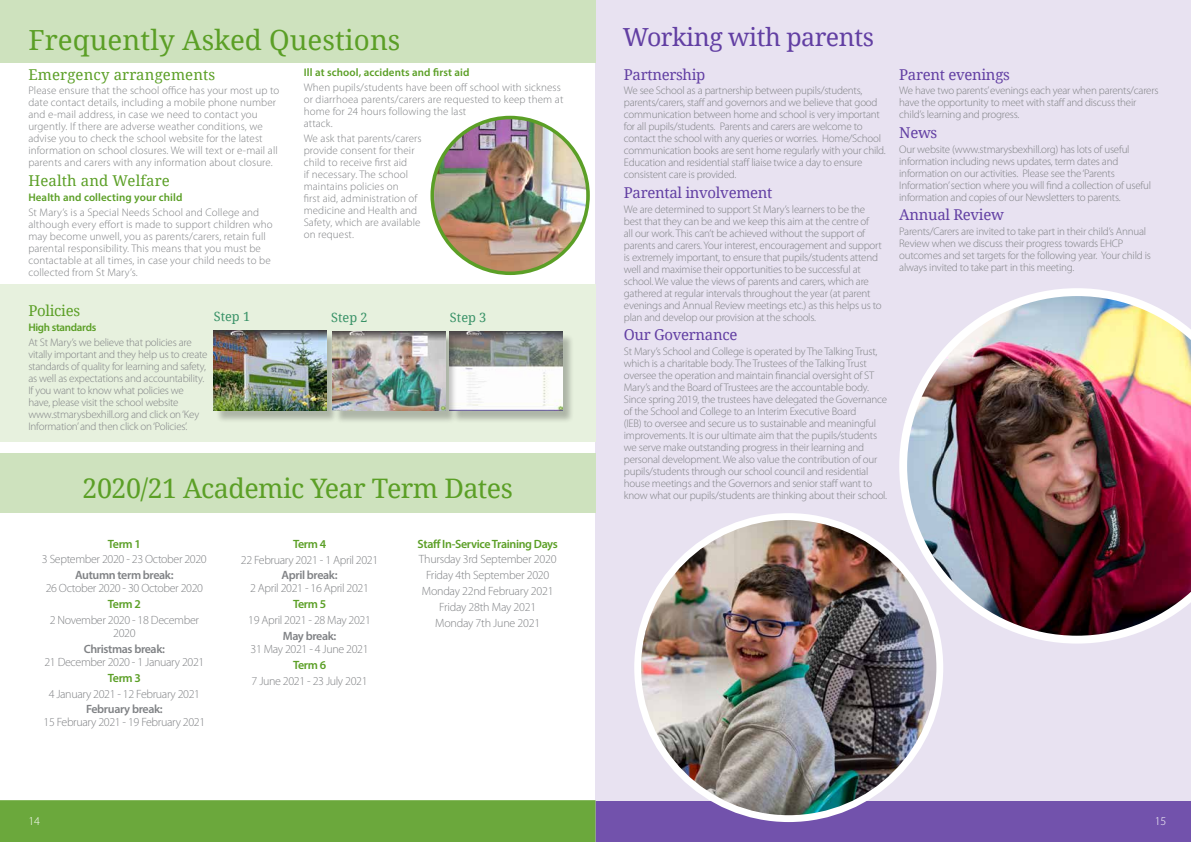
<style>
.page{position:relative;width:1191px;height:842px;background:#fff}
.page>*{position:absolute;margin:0;border:0;box-sizing:border-box;transform-origin:0 0}
.t1{font:27.8px "Droid Serif";color:#5b9f26}
.t2{font:26.9px "Droid Serif";letter-spacing:-.02em;color:#5b9f26}
.t3{font:24.9px "Droid Serif";letter-spacing:-.02em;color:#623fa3}
.t4{font:14.9px "Droid Serif";letter-spacing:-.02em;color:#623fa3}
.t5{font:14.9px "Droid Serif";letter-spacing:.01em;color:#5b9f26}
.t6{font:14.9px "Droid Serif";letter-spacing:-.02em;color:#5b9f26}
.t7{font:12.7px "Droid Serif";color:#399267}
.t8{font:300 12px/15.8px "Myriad Pro";letter-spacing:-.03em;color:#808285;text-align:center}
.t9{font:600 12px "Myriad Pro";letter-spacing:-.03em;color:#808285}
.t10{font:600 12px "Myriad Pro";letter-spacing:-.03em;color:#5b9f26}
.t11{font:300 12px "Myriad Pro";color:#fff}
.t12{font:300 11px/12px "Myriad Pro";letter-spacing:-.02em;color:#808285}
.t13{font:300 11px/12px "Myriad Pro";letter-spacing:.01em;color:#808285}
.t14{font:600 11px "Myriad Pro";letter-spacing:.01em;color:#5b9f26}
.t15{font:600 11px "Myriad Pro";letter-spacing:-.03em;color:#5b9f26}
</style>
<div class="page">
<div style="left:595px;top:0;width:596px;height:800px;background:#e8e2f1"></div>
<div style="left:0;top:284px;width:595px;height:158px;background:#e7f1de"></div>
<svg style="left:0;top:800px;width:1191px;height:42px;background:#6f836e"></svg>
<div style="left:215px;top:332px;width:123px;height:91px;background:#000;opacity:.25"></div>
<img style="left:214px;top:330px;width:112px;height:81px">
<div style="left:451px;top:333px;width:123px;height:90px;background:#000;opacity:.25"></div>
<img style="left:450px;top:331px;width:112px;height:80px">
<div style="left:334px;top:333px;width:123px;height:91px;background:#000;opacity:.25"></div>
<img style="left:333px;top:331px;width:112px;height:80px">
<img style="left:637px;top:518px;width:302px;height:299px">
<div style="left:634px;top:513px;width:309px;height:309px;border:7px solid #fff;border-radius:50%"></div>
<img style="left:899px;top:288px;width:292px;height:356px">
<div style="left:0;top:0;width:595px;height:62px;background:#cee2be"></div>
<div style="left:0;top:454px;width:595px;height:59px;background:#cee2be"></div>
<img style="left:435px;top:118px;width:151px;height:155px">
<div style="left:430px;top:116px;width:160px;height:159px;border:4px solid #5b9f26;border-radius:50%"></div>
<h1 class="t1" style="left:28px;top:21px;width:374px">Frequently Asked Questions</h1>
<h3 class="t3" style="left:623px;top:20px;width:252px">Working with parents</h3>
<h3 class="t5" style="left:28px;top:64px;width:188px">Emergency arrangements</h3>
<p class="t13" style="left:28px;top:85px;width:252px">Please ensure that the school office has your most up to date contact details, including a mobile phone number and e-mail address, in case we need to contact you urgently. If there are adverse weather conditions, we advise you to check the school website for the latest information on school closures. We will text or e-mail all parents and carers with any information about closure.</p>
<h3 class="t5" style="left:28px;top:170px;width:143px">Health and Welfare</h3>
<p class="t14" style="left:28px;top:190px;width:156px">Health and collecting your child</p>
<p class="t13" style="left:28px;top:206px;width:246px">St Mary’s is a Special Needs School and College and although every effort is made to support children who may become unwell, you as parents/carers, retain full parental responsibility. This means that you must be contactable at all times, in case your child needs to be collected from St Mary’s.</p>
<p class="t14" style="left:304px;top:66px;width:167px">Ill at school, accidents and first aid</p>
<p class="t13" style="left:304px;top:82px;width:261px">When pupils/students have been off school with sickness or diarrhoea parents/carers are requested to keep them at home for 24 hours following the last<br>attack.</p>
<p class="t13" style="left:304px;top:132px;width:119px">We ask that parents/carers provide consent for their child to receive first aid<br>if necessary. The school maintains policies on<br>first aid, administration of medicine and Health and<br>Safety, which are available on request.</p>
<h3 class="t6" style="left:28px;top:301px;width:53px">Policies</h3>
<p class="t15" style="left:28px;top:321px;width:69px">High standards</p>
<p class="t12" style="left:28px;top:337px;width:181px">At St Mary’s we believe that policies are vitally important and they help us to create standards of quality for learning and safety, as well as expectations and accountability.<br>If you want to know what policies we have, please visit the school website www.stmarysbexhill.org and click on ‘Key Information’ and then click on ‘Policies’.</p>
<p class="t7" style="left:214px;top:307px;width:38px">Step 1</p>
<p class="t7" style="left:331px;top:308px;width:38px">Step 2</p>
<p class="t7" style="left:450px;top:308px;width:38px">Step 3</p>
<h2 class="t2" style="left:83px;top:470px;width:432px">2020/21 Academic Year Term Dates</h2>
<p class="t10" style="left:418px;top:536px;width:142px">Staff In-Service Training Days</p>
<p class="t8" style="left:419px;top:552px;width:139px">Thursday 3rd September 2020<br>Friday 4th September 2020<br>Monday 22nd February 2021<br>Friday 28th May 2021<br>Monday 7th June 2021</p>
<p class="t10" style="left:108px;top:536px;width:35px">Term 1</p>
<p class="t8" style="left:42px;top:552px;width:166px">3 September 2020 - 23 October 2020</p>
<p class="t9" style="left:75px;top:568px;width:100px">Autumn term break:</p>
<p class="t8" style="left:46px;top:581px;width:159px">26 October 2020 - 30 October 2020</p>
<p class="t10" style="left:108px;top:596px;width:35px">Term 2</p>
<p class="t8" style="left:50px;top:614px;width:151px;line-height:13px">2 November 2020 - 18 December<br>2020</p>
<p class="t9" style="left:84px;top:641px;width:83px">Christmas break:</p>
<p class="t8" style="left:44px;top:654px;width:161px">21 December 2020 - 1 January 2021</p>
<p class="t10" style="left:108px;top:670px;width:35px">Term 3</p>
<p class="t8" style="left:49px;top:686px;width:153px">4 January 2021 - 12 February 2021</p>
<p class="t9" style="left:86px;top:702px;width:78px">February break:</p>
<p class="t8" style="left:44px;top:715px;width:163px">15 February 2021 - 19 February 2021</p>
<p class="t10" style="left:293px;top:536px;width:35px">Term 4</p>
<p class="t8" style="left:241px;top:552px;width:139px">22 February 2021 - 1 April 2021</p>
<p class="t9" style="left:281px;top:568px;width:58px">April break:</p>
<p class="t8" style="left:250px;top:581px;width:120px">2 April 2021 - 16 April 2021</p>
<p class="t10" style="left:293px;top:596px;width:35px">Term 5</p>
<p class="t8" style="left:248px;top:612px;width:124px">19 April 2021 - 28 May 2021</p>
<p class="t9" style="left:283px;top:628px;width:55px">May break:</p>
<p class="t8" style="left:250px;top:641px;width:119px">31 May 2021 - 4 June 2021</p>
<p class="t10" style="left:293px;top:657px;width:35px">Term 6</p>
<p class="t8" style="left:252px;top:673px;width:117px">7 June 2021 - 23 July 2021</p>
<h3 class="t4" style="left:624px;top:64px;width:83px">Partnership</h3>
<p class="t12" style="left:624px;top:85px;width:263px">We see School as a partnership between pupils/students, parents/carers, staff and governors and we believe that good communication between home and school is very important for all pupils/students. Parents and carers are welcome to contact the school with any queries or worries. Home/School communication books are sent home regularly with your child.<br>Education and residential staff liaise twice a day to ensure consistent care is provided.</p>
<h3 class="t4" style="left:624px;top:182px;width:150px">Parental involvement</h3>
<p class="t12" style="left:624px;top:203px;width:259px">We are determined to support St Mary’s learners to be the best that they can be and we keep this aim at the centre of<br>all our work. This can’t be achieved without the support of parents and carers. Your interest, encouragement and support is extremely important, to ensure that pupils/students attend well and maximise their opportunities to be successful at school. We value the views of parents and carers, which are gathered at regular intervals throughout the year (at parent evenings and Annual Review meetings etc.) as this helps us to plan and develop our provision at the schools.</p>
<h3 class="t4" style="left:624px;top:324px;width:115px">Our Governance</h3>
<p class="t12" style="left:624px;top:345px;width:265px">St Mary’s School and College is operated by The Talking Trust, which is a charitable body. The Trustees of the Talking Trust oversee the operation and maintain financial oversight of ST Mary’s and the Board of Trustees are the accountable body.<br>Since spring 2019, the trustees have delegated the Governance of the School and College to an Interim Executive Board<br>(IEB) to oversee and secure us to sustainable and meaningful improvements. It is our ultimate aim that the pupils/students we serve make outstanding progress in their learning and personal development. We also value the contribution of our pupils/students through our school council and residential house meetings and the Governors and senior staff want to know what our pupils/students are thinking about their school.</p>
<h3 class="t4" style="left:899px;top:64px;width:112px">Parent evenings</h3>
<p class="t12" style="left:899px;top:85px;width:261px">We have two parents’ evenings each year when parents/carers have the opportunity to meet with staff and discuss their child’s learning and progress.</p>
<h3 class="t4" style="left:899px;top:122px;width:40px">News</h3>
<p class="t12" style="left:899px;top:143px;width:253px">Our website (www.stmarysbexhill.org) has lots of useful information including news updates, term dates and information on our activities. Please see the ‘Parents Information’ section where you will find a collection of useful information and copies of our Newsletters to parents.</p>
<h3 class="t4" style="left:899px;top:204px;width:106px">Annual Review</h3>
<p class="t12" style="left:899px;top:225px;width:253px">Parents/Carers are invited to take part in their child’s Annual Review when we discuss their progress towards EHCP outcomes and set targets for the following year. Your child is always invited to take part in this meeting.</p>
<p class="t11" style="left:28px;top:814px;width:13px">14</p>
<p class="t11" style="left:1154px;top:814px;width:13px">15</p>
</div>
